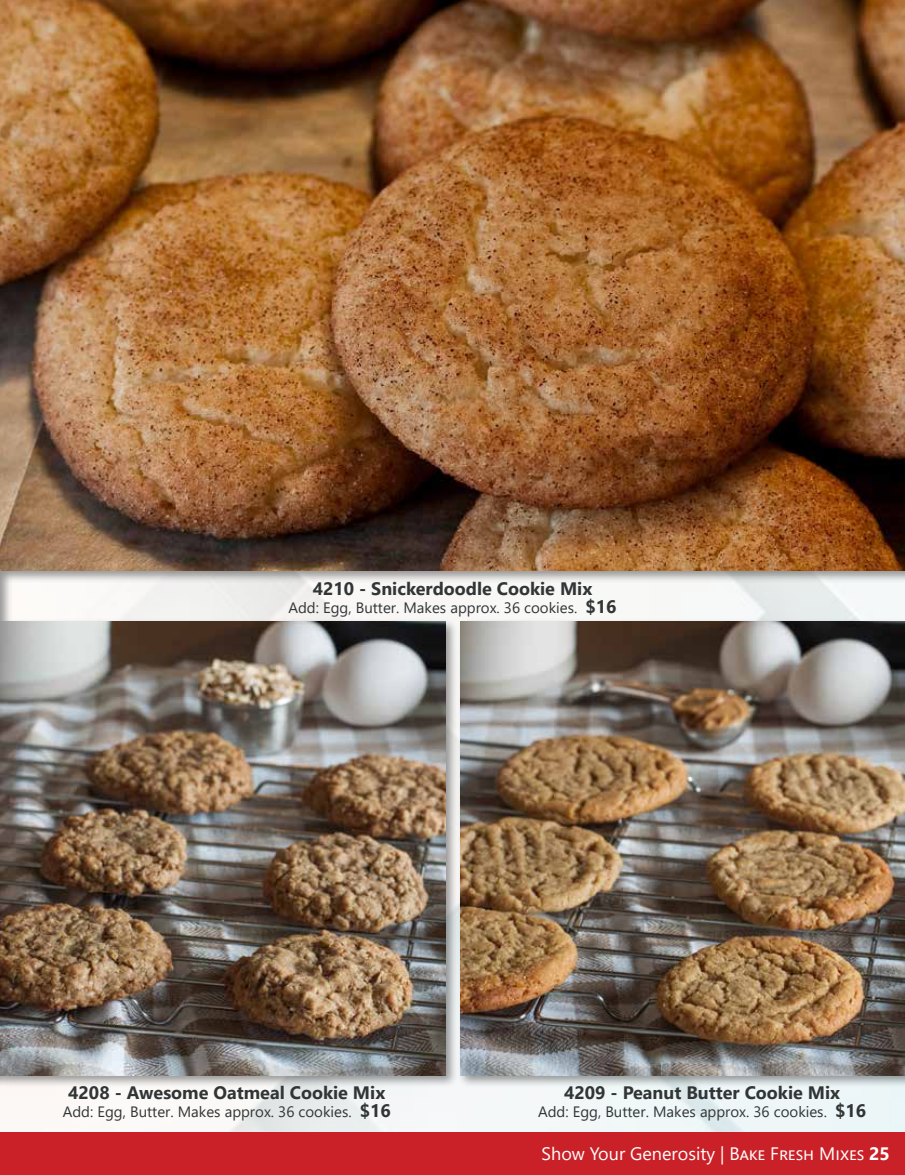
<style>
.page{position:relative;width:905px;height:1175px;background:#fff}
.page>*{position:absolute;margin:0;border:0;box-sizing:border-box;transform-origin:0 0}
.t1{font:700 18px "Segoe UI";color:#323536}
.t2{font:18px "Segoe UI";color:#fff}
.t3{font:15px "Segoe UI";color:#323536}
.s1{font-weight:700;font-size:18px}
.s2{font-weight:700}
</style>
<div class="page">
<div style="left:0;top:1132px;width:904px;height:42px;background:#ca2128"></div>
<div style="left:0;top:0;width:13px;height:1087px;background:#000;opacity:.4"></div>
<img style="left:0;top:0;width:1px;height:1075px">
<div style="left:0;top:617px;width:458px;height:471px;background:#000;opacity:.4"></div>
<img style="left:1px;top:621px;width:445px;height:454px">
<div style="left:457px;top:617px;width:447px;height:471px;background:#000;opacity:.4"></div>
<img style="left:460px;top:621px;width:444px;height:454px">
<div style="left:0;top:0;width:904px;height:584px;background:#000;opacity:.4"></div>
<img style="left:0;top:0;width:904px;height:570px">
<p class="t1" style="left:312px;top:571px;width:281px">4210 - Snickerdoodle Cookie Mix</p>
<p class="t3" style="left:288px;top:593px;width:329px">Add: Egg, Butter. Makes approx. 36 cookies. <span class="s1">$16</span></p>
<p class="t1" style="left:68px;top:1075px;width:318px">4208 - Awesome Oatmeal Cookie Mix</p>
<p class="t3" style="left:63px;top:1097px;width:329px">Add: Egg, Butter. Makes approx. 36 cookies. <span class="s1">$16</span></p>
<p class="t1" style="left:564px;top:1075px;width:277px">4209 - Peanut Butter Cookie Mix</p>
<p class="t3" style="left:538px;top:1097px;width:329px">Add: Egg, Butter. Makes approx. 36 cookies. <span class="s1">$16</span></p>
<p class="t2" style="left:541px;top:1136px;width:350px">Show Your Generosity | Bake Fresh Mixes <span class="s2">25</span></p>
</div>
